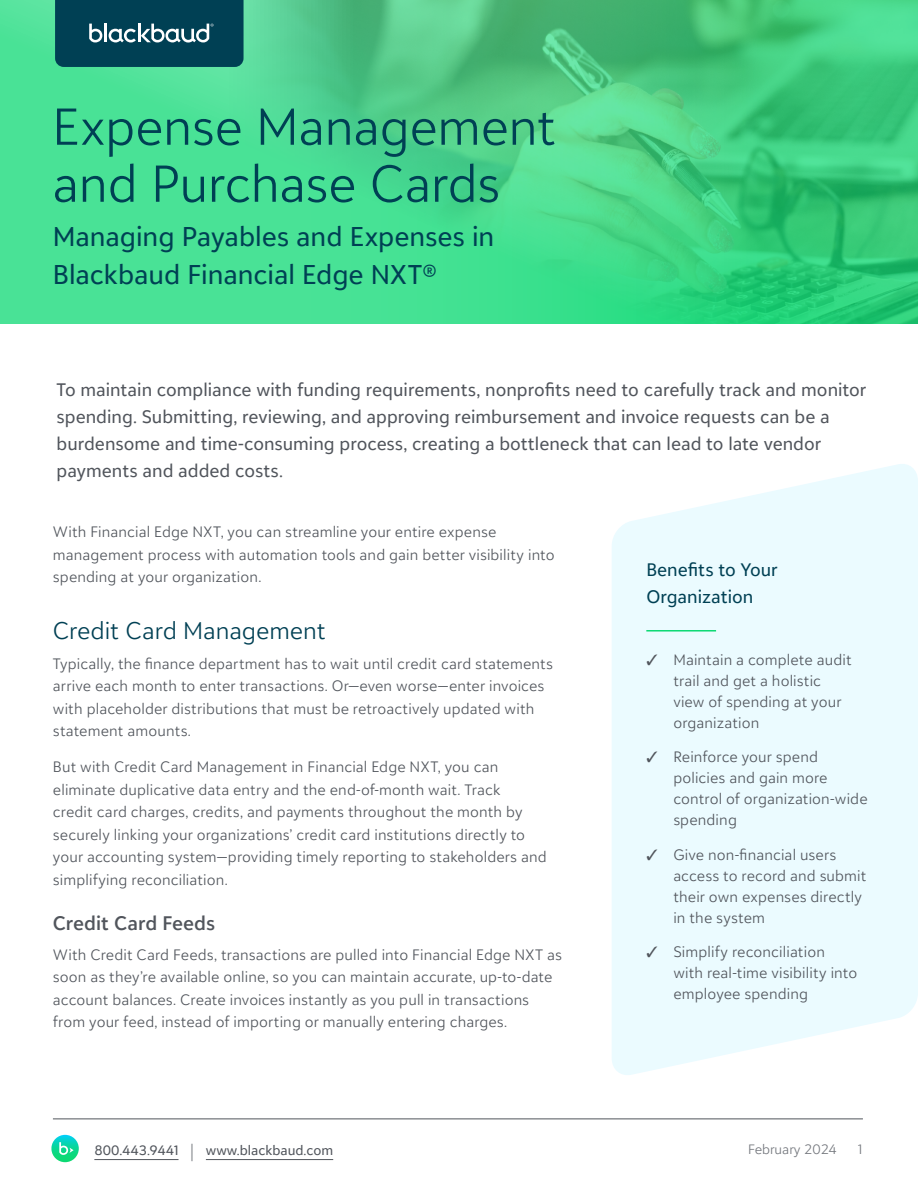
<style>
.page{position:relative;width:918px;height:1188px;background:#fff}
.page>*{position:absolute;margin:0;border:0;box-sizing:border-box;transform-origin:0 0}
.t1{font:300 51px/57px "BLKB Sans";letter-spacing:-.005em;color:#004054}
.t2{font:27px/37.5px "BLKB Sans";color:#004054}
.t3{font:300 24px "BLKB Sans";color:#004054}
.t4{font:600 19.5px "BLKB Sans";letter-spacing:.005em;color:#51555c}
.t5{font:18px/27px "BLKB Sans";color:#51555c}
.t6{font:18px/27px "BLKB Sans";color:#004054}
.t7{font:300 15px/22.5px "BLKB Sans";letter-spacing:.01em;color:#51555c}
.t8{font:13.5px "BLKB Sans";color:#51555c}
.t9{font:300 13.5px "BLKB Sans";color:#74777d}
.s1{font-weight:300}
.s2{font-weight:300;font-size:20.25px;color:#74777d}
</style>
<div class="page">
<hr style="left:53px;top:1119px;width:810px;height:1px;background:#51555c">
<hr style="left:94px;top:1159px;width:85px;height:1px;background:#51555c">
<hr style="left:206px;top:1159px;width:127px;height:1px;background:#51555c">
<svg style="left:51px;top:1135px;width:28px;height:27px"></svg>
<svg style="left:59px;top:1142px;width:15px;height:13px"></svg>
<svg style="left:612px;top:464px;width:306px;height:611px;background:#ecfbfe"></svg>
<hr style="left:646px;top:630px;width:70px;height:2px;background:#0cd973">
<svg style="left:0;top:0;width:918px;height:324px;background:#45d489"></svg>
<svg style="left:55px;top:0;width:189px;height:67px;background:#114d5f"></svg>
<h1 class="t1" style="left:52px;top:98px;width:505px">Expense Management and Purchase Cards</h1>
<h2 class="t2" style="left:53px;top:217px;width:443px">Managing Payables and Expenses in<br>Blackbaud Financial Edge NXT<span class="s1">®</span></h2>
<p class="t5" style="left:57px;top:376px;width:811px">To maintain compliance with funding requirements, nonprofits need to carefully track and monitor spending. Submitting, reviewing, and approving reimbursement and invoice requests can be a burdensome and time-consuming process, creating a bottleneck that can lead to late vendor payments and added costs.</p>
<p class="t7" style="left:53px;top:521px;width:503px">With Financial Edge NXT, you can streamline your entire expense management process with automation tools and gain better visibility into spending at your organization.</p>
<h3 class="t3" style="left:53px;top:616px;width:274px">Credit Card Management</h3>
<p class="t7" style="left:53px;top:652px;width:502px">Typically, the finance department has to wait until credit card statements arrive each month to enter transactions. Or—even worse—enter invoices with placeholder distributions that must be retroactively updated with statement amounts.</p>
<p class="t7" style="left:53px;top:755px;width:495px">But with Credit Card Management in Financial Edge NXT, you can eliminate duplicative data entry and the end-of-month wait. Track<br>credit card charges, credits, and payments throughout the month by securely linking your organizations’ credit card institutions directly to your accounting system—providing timely reporting to stakeholders and simplifying reconciliation.</p>
<h3 class="t4" style="left:53px;top:911px;width:164px">Credit Card Feeds</h3>
<p class="t7" style="left:53px;top:943px;width:510px">With Credit Card Feeds, transactions are pulled into Financial Edge NXT as soon as they’re available online, so you can maintain accurate, up-to-date account balances. Create invoices instantly as you pull in transactions from your feed, instead of importing or manually entering charges.</p>
<p class="t6" style="left:646px;top:556px;width:133px">Benefits to Your<br>Organization</p>
<p class="t7" style="left:673px;top:649px;width:180px;line-height:21px;text-indent:-27px">✓ Maintain a complete audit trail and get a holistic view of spending at your organization</p>
<p class="t7" style="left:673px;top:746px;width:196px;line-height:21px;text-indent:-27px">✓ Reinforce your spend policies and gain more control of organization-wide spending</p>
<p class="t7" style="left:673px;top:844px;width:195px;line-height:21px;text-indent:-27px">✓ Give non-financial users access to record and submit their own expenses directly in the system</p>
<p class="t7" style="left:673px;top:941px;width:185px;line-height:21px;text-indent:-27px">✓ Simplify reconciliation with real-time visibility into employee spending</p>
<p class="t8" style="left:94px;top:1142px;width:86px">800.443.9441</p>
<p class="t9" style="left:748px;top:1141px;width:90px">February 2024</p>
<p class="t9" style="left:858px;top:1141px;width:6px">1</p>
<p class="t8" style="left:189px;top:1142px;width:145px"><span class="s2">|</span> www.blackbaud.com</p>
</div>
